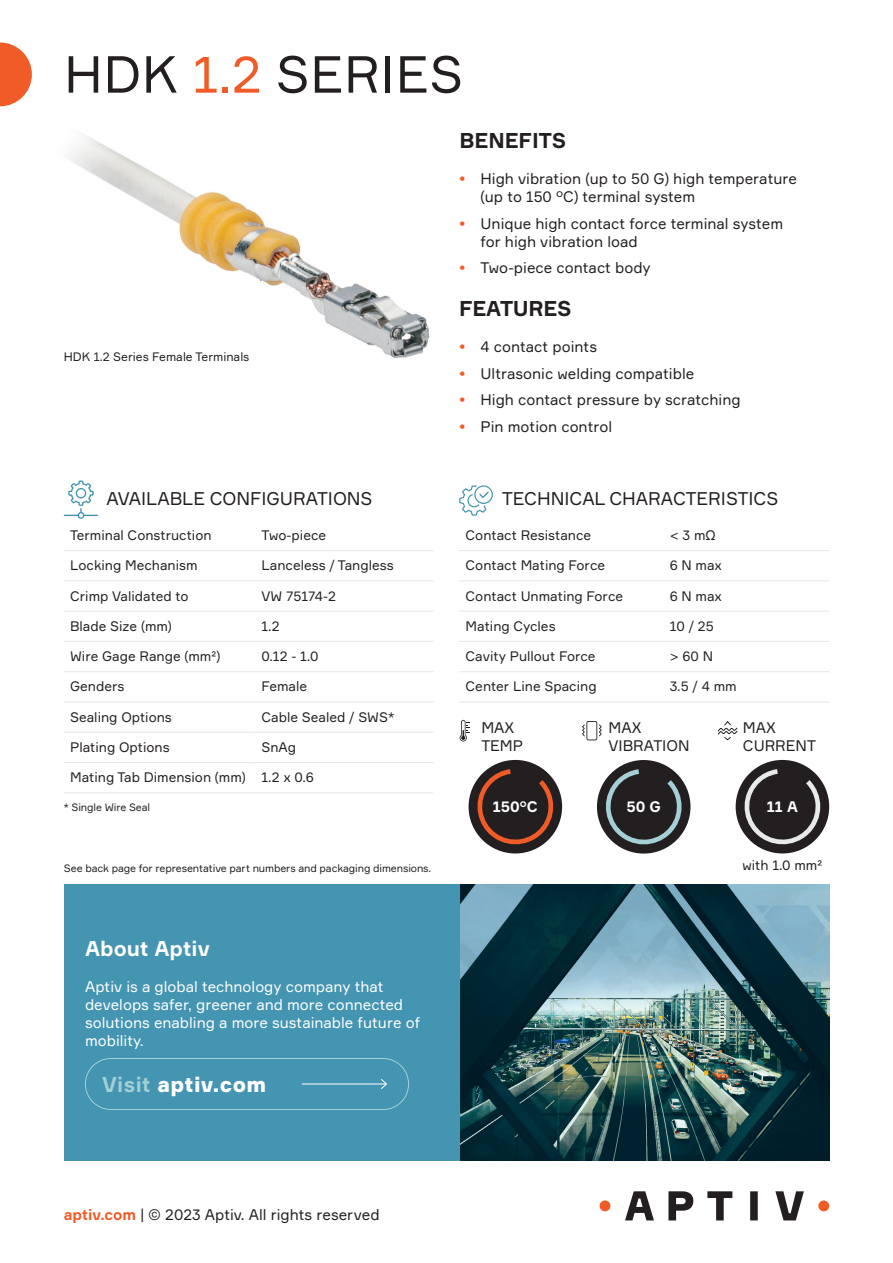
<style>
.page{position:relative;width:893px;height:1263px;background:#fff}
.page>*{position:absolute;margin:0;border:0;box-sizing:border-box;transform-origin:0 0}
.t1{font:51px "Formular";letter-spacing:.01em;color:#231f20}
.t2{font:700 21px "Formular";letter-spacing:-.01em;color:#231f20}
.t3{font:900 21px "Formular";letter-spacing:.02em;color:#fff}
.t4{font:700 21px "Formular";color:#fff}
.t5{font:18px "Formular";letter-spacing:-.005em;color:#231f20}
.t6{font:15px/18px "Formular";color:#231f20}
.t7{font:15px/18px "Formular";color:#fff}
.t8{font:700 15px "Formular";color:#fff}
.t9{font:13.5px "Formular";color:#231f20}
.t10{font:12px "Formular";color:#231f20}
.t11{font:10.5px "Formular";letter-spacing:-.01em;color:#231f20}
.s1{color:#f15b27}
.s2{font-weight:700;color:#a5cfd7}
.s3{font-weight:700;color:#f15b27}
</style>
<div class="page">
<img style="left:459px;top:884px;width:370px;height:277px">
<svg style="left:0;top:43px;width:32px;height:63px"></svg>
<svg style="left:600px;top:1191px;width:229px;height:29px"></svg>
<div style="left:64px;top:884px;width:395px;height:277px;background:#4495b2"></div>
<div style="left:85px;top:1058px;width:324px;height:52px;border:1px solid #a5cfd7;border-radius:26px"></div>
<hr style="left:302px;top:1084px;width:84px;height:1px;background:#fff">
<svg style="left:380px;top:1079px;width:7px;height:10px"></svg>
<img style="left:68px;top:135px;width:362px;height:223px">
<svg style="left:64px;top:480px;width:34px;height:39px"></svg>
<hr style="left:64px;top:550px;width:191px;height:1px;background:#e7eae8">
<hr style="left:255px;top:550px;width:179px;height:1px;background:#e7eae8">
<hr style="left:64px;top:580px;width:191px;height:1px;background:#e7eae8">
<hr style="left:255px;top:580px;width:179px;height:1px;background:#e7eae8">
<hr style="left:64px;top:611px;width:191px;height:1px;background:#e7eae8">
<hr style="left:255px;top:611px;width:179px;height:1px;background:#e7eae8">
<hr style="left:64px;top:641px;width:191px;height:1px;background:#e7eae8">
<hr style="left:255px;top:641px;width:179px;height:1px;background:#e7eae8">
<hr style="left:64px;top:671px;width:191px;height:1px;background:#e7eae8">
<hr style="left:255px;top:671px;width:179px;height:1px;background:#e7eae8">
<hr style="left:64px;top:701px;width:191px;height:1px;background:#e7eae8">
<hr style="left:255px;top:701px;width:179px;height:1px;background:#e7eae8">
<hr style="left:64px;top:732px;width:191px;height:1px;background:#e7eae8">
<hr style="left:255px;top:732px;width:179px;height:1px;background:#e7eae8">
<hr style="left:64px;top:762px;width:191px;height:1px;background:#e7eae8">
<hr style="left:255px;top:762px;width:179px;height:1px;background:#e7eae8">
<hr style="left:64px;top:792px;width:191px;height:1px;background:#e7eae8">
<hr style="left:255px;top:792px;width:179px;height:1px;background:#e7eae8">
<hr style="left:459px;top:550px;width:204px;height:1px;background:#e7eae8">
<hr style="left:663px;top:550px;width:166px;height:1px;background:#e7eae8">
<hr style="left:459px;top:580px;width:204px;height:1px;background:#e7eae8">
<hr style="left:663px;top:580px;width:166px;height:1px;background:#e7eae8">
<hr style="left:459px;top:611px;width:204px;height:1px;background:#e7eae8">
<hr style="left:663px;top:611px;width:166px;height:1px;background:#e7eae8">
<hr style="left:459px;top:641px;width:204px;height:1px;background:#e7eae8">
<hr style="left:663px;top:641px;width:166px;height:1px;background:#e7eae8">
<hr style="left:459px;top:671px;width:204px;height:1px;background:#e7eae8">
<hr style="left:663px;top:671px;width:166px;height:1px;background:#e7eae8">
<hr style="left:459px;top:701px;width:204px;height:1px;background:#e7eae8">
<hr style="left:663px;top:701px;width:166px;height:1px;background:#e7eae8">
<svg style="left:459px;top:485px;width:34px;height:31px"></svg>
<div style="left:469px;top:760px;width:93px;height:93px;background:#231f20;border-radius:50%"></div>
<svg style="left:474px;top:769px;width:83px;height:79px"></svg>
<div style="left:597px;top:760px;width:93px;height:93px;background:#231f20;border-radius:50%"></div>
<svg style="left:602px;top:769px;width:83px;height:79px"></svg>
<div style="left:736px;top:760px;width:93px;height:93px;background:#231f20;border-radius:50%"></div>
<svg style="left:741px;top:769px;width:83px;height:79px"></svg>
<svg style="left:717px;top:721px;width:21px;height:20px"></svg>
<svg style="left:460px;top:720px;width:10px;height:21px"></svg>
<svg style="left:582px;top:721px;width:20px;height:19px"></svg>
<h1 class="t1" style="left:64px;top:43px;width:401px">HDK <span class="s1">1.2</span> SERIES</h1>
<p class="t10" style="left:64px;top:349px;width:187px">HDK 1.2 Series Female Terminals</p>
<h3 class="t5" style="left:106px;top:488px;width:268px">AVAILABLE CONFIGURATIONS</h3>
<p class="t9" style="left:70px;top:527px;width:143px">Terminal Construction</p>
<p class="t9" style="left:261px;top:527px;width:66px">Two-piece</p>
<p class="t9" style="left:70px;top:557px;width:129px">Locking Mechanism</p>
<p class="t9" style="left:261px;top:557px;width:134px">Lanceless / Tangless</p>
<p class="t9" style="left:70px;top:587px;width:120px">Crimp Validated to</p>
<p class="t9" style="left:261px;top:587px;width:76px">VW 75174-2</p>
<p class="t9" style="left:70px;top:618px;width:103px">Blade Size (mm)</p>
<p class="t9" style="left:261px;top:618px;width:20px">1.2</p>
<p class="t9" style="left:70px;top:648px;width:152px">Wire Gage Range (mm²)</p>
<p class="t9" style="left:261px;top:648px;width:58px">0.12 - 1.0</p>
<p class="t9" style="left:70px;top:678px;width:56px">Genders</p>
<p class="t9" style="left:261px;top:678px;width:47px">Female</p>
<p class="t9" style="left:70px;top:708px;width:103px">Sealing Options</p>
<p class="t9" style="left:261px;top:708px;width:134px">Cable Sealed / SWS*</p>
<p class="t9" style="left:70px;top:739px;width:101px">Plating Options</p>
<p class="t9" style="left:261px;top:739px;width:36px">SnAg</p>
<p class="t9" style="left:70px;top:769px;width:245px">Mating Tab Dimension (mm) 1.2 x 0.6</p>
<p class="t11" style="left:64px;top:801px;width:88px">* Single Wire Seal</p>
<p class="t11" style="left:64px;top:861px;width:369px">See back page for representative part numbers and packaging dimensions.</p>
<h2 class="t4" style="left:85px;top:936px;width:126px">About Aptiv</h2>
<p class="t7" style="left:85px;top:977px;width:337px">Aptiv is a global technology company that develops safer, greener and more connected solutions enabling a more sustainable future of mobility.</p>
<h2 class="t3" style="left:102px;top:1071px;width:166px"><span class="s2">Visit</span> aptiv.com</h2>
<h2 class="t2" style="left:459px;top:128px;width:109px">BENEFITS</h2>
<p class="t6" style="left:480px;top:170px;width:318px;text-indent:-21px"><span class="s1">•</span> High vibration (up to 50 G) high temperature (up to 150 °C) terminal system</p>
<p class="t6" style="left:480px;top:214px;width:304px;text-indent:-21px"><span class="s1">•</span> Unique high contact force terminal system for high vibration load</p>
<p class="t6" style="left:459px;top:259px;width:193px"><span class="s1">•</span> Two-piece contact body</p>
<h2 class="t2" style="left:459px;top:296px;width:114px">FEATURES</h2>
<p class="t6" style="left:459px;top:338px;width:139px"><span class="s1">•</span> 4 contact points</p>
<p class="t6" style="left:459px;top:364px;width:237px"><span class="s1">•</span> Ultrasonic welding compatible</p>
<p class="t6" style="left:459px;top:391px;width:283px"><span class="s1">•</span> High contact pressure by scratching</p>
<p class="t6" style="left:459px;top:417px;width:154px"><span class="s1">•</span> Pin motion control</p>
<h3 class="t5" style="left:502px;top:488px;width:278px">TECHNICAL CHARACTERISTICS</h3>
<p class="t9" style="left:466px;top:527px;width:127px">Contact Resistance</p>
<p class="t9" style="left:670px;top:527px;width:48px">&lt; 3 mΩ</p>
<p class="t9" style="left:466px;top:557px;width:141px">Contact Mating Force</p>
<p class="t9" style="left:670px;top:557px;width:54px">6 N max</p>
<p class="t9" style="left:466px;top:587px;width:159px">Contact Unmating Force</p>
<p class="t9" style="left:670px;top:587px;width:54px">6 N max</p>
<p class="t9" style="left:466px;top:618px;width:91px">Mating Cycles</p>
<p class="t9" style="left:670px;top:618px;width:46px">10 / 25</p>
<p class="t9" style="left:466px;top:648px;width:131px">Cavity Pullout Force</p>
<p class="t9" style="left:670px;top:648px;width:45px">&gt; 60 N</p>
<p class="t9" style="left:466px;top:678px;width:132px">Center Line Spacing</p>
<p class="t9" style="left:670px;top:678px;width:68px">3.5 / 4 mm</p>
<p class="t6" style="left:481px;top:718px;width:43px">MAX<br>TEMP</p>
<p class="t6" style="left:609px;top:718px;width:82px">MAX<br>VIBRATION</p>
<p class="t6" style="left:743px;top:718px;width:75px">MAX<br>CURRENT</p>
<p class="t8" style="left:493px;top:797px;width:47px">150°C</p>
<p class="t8" style="left:626px;top:797px;width:36px">50 G</p>
<p class="t8" style="left:767px;top:797px;width:32px">11 A</p>
<p class="t9" style="left:742px;top:857px;width:81px">with 1.0 mm²</p>
<p class="t6" style="left:64px;top:1205px;width:317px"><span class="s3">aptiv.com</span> | © 2023 Aptiv. All rights reserved</p>
</div>
